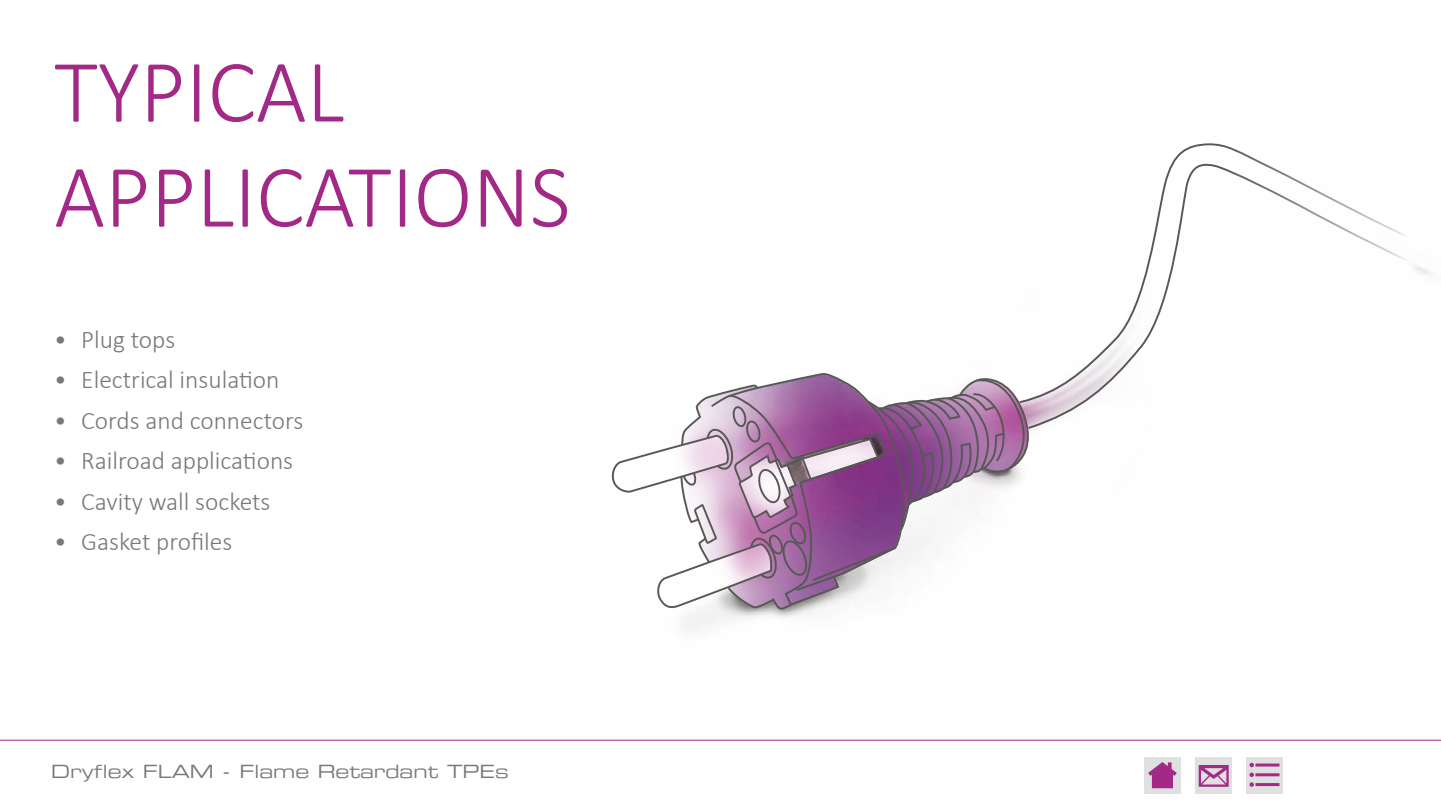
<style>
.page{position:relative;width:1441px;height:810px;background:#fff}
.page>*{position:absolute;margin:0;border:0;box-sizing:border-box;transform-origin:0 0}
.t1{font:300 90px/105px "Calibri";color:#a22986}
.t2{font:300 25.5px "Calibri";color:#78777a}
.t3{font:18px "Eurostile Extended Two";color:#78777a}
</style>
<div class="page">
<hr style="left:0;top:740px;width:1440px;height:1px;background:#a22986">
<div style="left:1246px;top:757px;width:37px;height:37px;background:#e1e0e1"></div>
<hr style="left:1255px;top:783px;width:24px;height:3px;background:#a22986">
<hr style="left:1255px;top:773px;width:24px;height:3px;background:#a22986">
<svg style="left:1249px;top:773px;width:4px;height:14px"></svg>
<hr style="left:1255px;top:764px;width:24px;height:3px;background:#a22986">
<svg style="left:1249px;top:763px;width:4px;height:4px"></svg>
<svg style="left:1034px;top:404px;width:48px;height:25px"></svg>
<svg style="left:1034px;top:143px;width:399px;height:261px"></svg>
<svg style="left:612px;top:373px;width:422px;height:237px"></svg>
<div style="left:1144px;top:757px;width:37px;height:37px;background:#e1e0e1"></div>
<svg style="left:1148px;top:762px;width:28px;height:26px"></svg>
<div style="left:1195px;top:757px;width:37px;height:37px;background:#e1e0e1"></div>
<svg style="left:1198px;top:765px;width:30px;height:22px"></svg>
<h1 class="t1" style="left:54px;top:38px;width:518px">TYPICAL<br>APPLICATIONS</h1>
<p class="t2" style="left:54px;top:324px;width:122px">• Plug tops</p>
<p class="t2" style="left:54px;top:364px;width:227px">• Electrical insulation</p>
<p class="t2" style="left:54px;top:405px;width:250px">• Cords and connectors</p>
<p class="t2" style="left:54px;top:445px;width:240px">• Railroad applications</p>
<p class="t2" style="left:54px;top:486px;width:218px">• Cavity wall sockets</p>
<p class="t2" style="left:54px;top:526px;width:179px">• Gasket profiles</p>
<p class="t3" style="left:51px;top:759px;width:459px">Dryflex FLAM - Flame Retardant TPEs</p>
</div>
